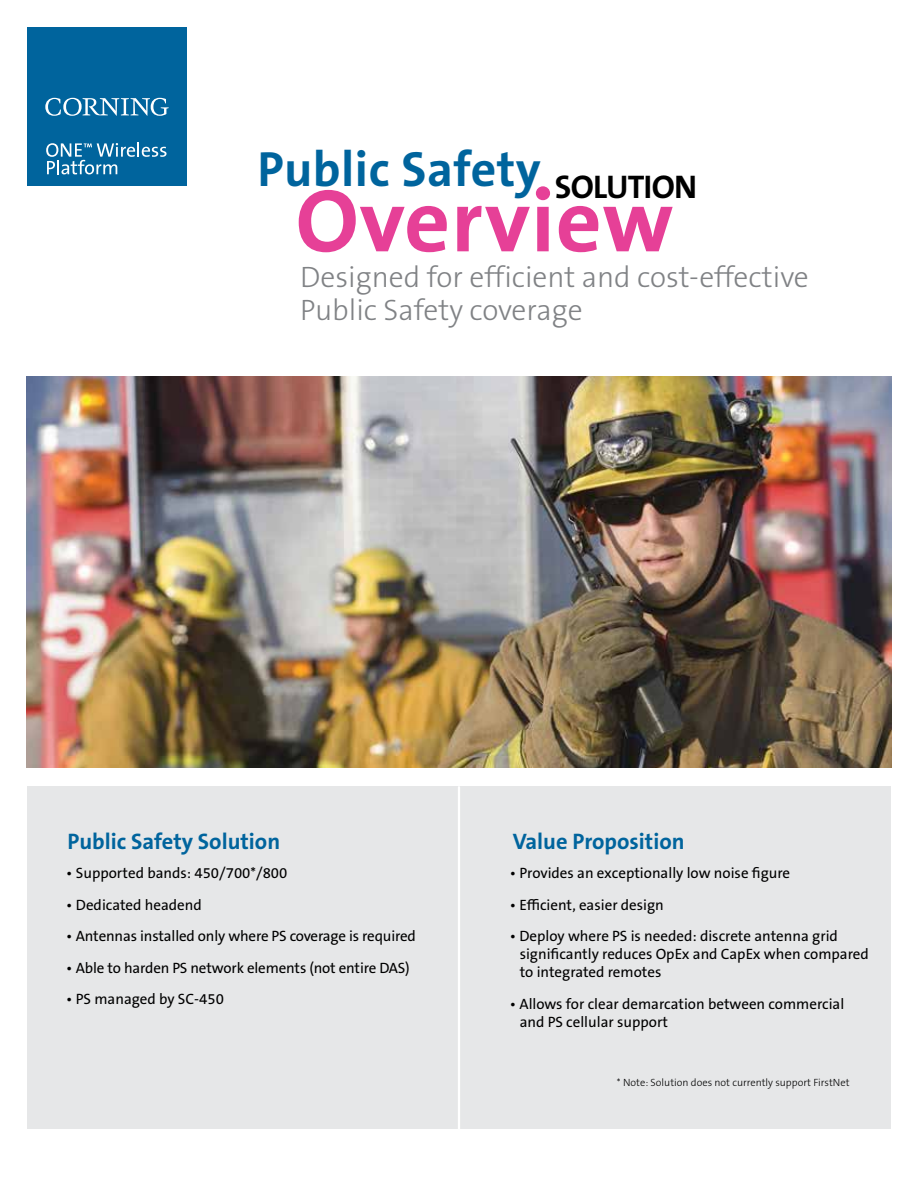
<style>
.page{position:relative;width:918px;height:1188px;background:#fff}
.page>*{position:absolute;margin:0;border:0;box-sizing:border-box;transform-origin:0 0}
.t1{font:700 89.55px "The Sans B W7";letter-spacing:.01em;color:#e64097}
.t2{font:700 49.65px "The Sans B W7";letter-spacing:.01em;color:#00649d}
.t3{font:300 29.7px/33.5px "The Sans B W3";color:#808285}
.t4{font:700 22.5px "The Sans B W7";color:#00649d}
.t5{font:15px/18px "The Sans B W5 Plain";color:#000}
.t6{font:300 10.5px "The Sans B W3";color:#000}
</style>
<div class="page">
<div style="left:27px;top:27px;width:160px;height:159px;background:#00649d"></div>
<svg style="left:45px;top:98px;width:124px;height:18px"></svg>
<svg style="left:46px;top:142px;width:121px;height:32px"></svg>
<div style="left:27px;top:787px;width:864px;height:342px;background:#e6e7e8"></div>
<hr style="left:458px;top:787px;width:2px;height:347px;background:#fff">
<img style="left:26px;top:377px;width:865px;height:391px">
<h2 class="t2" style="left:258px;top:137px;width:441px">Public Safety <sub>SOLUTION</sub></h2>
<h1 class="t1" style="left:296px;top:164px;width:379px">Overview</h1>
<h3 class="t3" style="left:300px;top:260px;width:510px">Designed for efficient and cost-effective<br>Public Safety coverage</h3>
<h3 class="t4" style="left:68px;top:827px;width:214px">Public Safety Solution</h3>
<h3 class="t4" style="left:513px;top:827px;width:173px">Value Proposition</h3>
<p class="t5" style="left:66px;top:864px;width:223px">• Supported bands: 450/700*/800</p>
<p class="t5" style="left:66px;top:896px;width:137px">• Dedicated headend</p>
<p class="t5" style="left:66px;top:927px;width:351px">• Antennas installed only where PS coverage is required</p>
<p class="t5" style="left:66px;top:959px;width:345px">• Able to harden PS network elements (not entire DAS)</p>
<p class="t5" style="left:66px;top:990px;width:159px">• PS managed by SC-450</p>
<p class="t5" style="left:510px;top:864px;width:282px">• Provides an exceptionally low noise figure</p>
<p class="t5" style="left:510px;top:896px;width:156px">• Efficient, easier design</p>
<p class="t5" style="left:520px;top:927px;width:351px;text-indent:-10px">• Deploy where PS is needed: discrete antenna grid significantly reduces OpEx and CapEx when compared to integrated remotes</p>
<p class="t5" style="left:520px;top:995px;width:326px;text-indent:-10px">• Allows for clear demarcation between commercial and PS cellular support</p>
<p class="t6" style="left:617px;top:1075px;width:234px">* Note: Solution does not currently support FirstNet</p>
</div>
